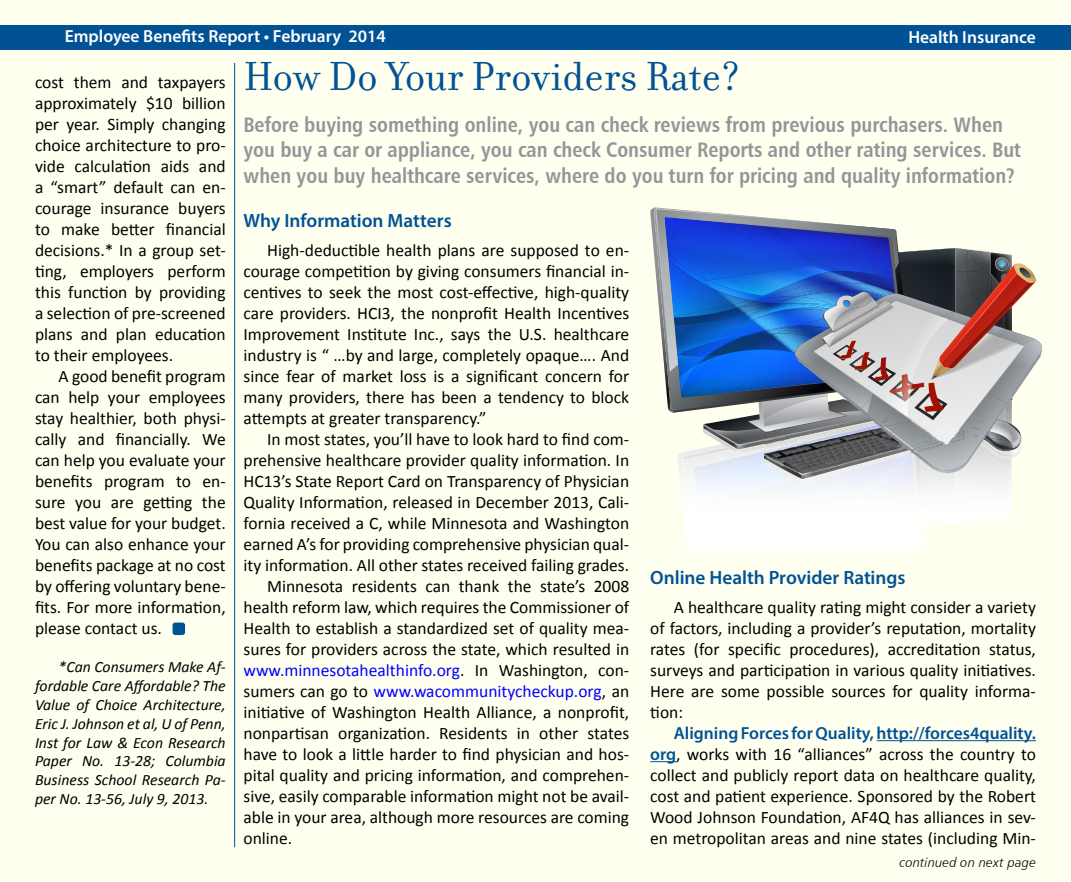
<style>
.page{position:relative;width:1071px;height:882px;background:#fff}
.page>*{position:absolute;margin:0;border:0;box-sizing:border-box;transform-origin:0 0}
.t1{font:43.75px "Filosofia";color:#005295}
.t2{font:21px/25.2px "Humanist 777 BT Bold Condensed B";color:#939598}
.t3{font:600 19.25px "Myriad Pro";color:#005295}
.t4{font:17.5px/21px "Calibri";color:#000;text-align:justify}
.t5{font:17.5px "Calibri";color:#00f}
.t6{font:600 17.5px "Myriad Pro";color:#fff}
.t7{font:600 17.5px "Myriad Pro";color:#005295}
.t8{font:italic 15.75px/18.9px "Calibri";color:#000;text-align:justify}
.t9{font:13.12px "Humanist 777 BT Light Italic B";letter-spacing:.015em;color:#000}
.s1{color:#000}
.s2{font-family:"Myriad Pro";font-weight:600;color:#005295}
</style>
<div class="page">
<div style="left:1px;top:1px;width:1070px;height:881px;background:#fffff0"></div>
<div style="left:0;top:25px;width:1071px;height:24px;background:#005295"></div>
<hr style="left:234px;top:63px;width:1px;height:784px;background:#005295">
<hr style="left:877px;top:740px;width:159px;height:1px;background:#005295">
<svg style="left:650px;top:761px;width:26px;height:1px"></svg>
<div style="left:173px;top:623px;width:12px;height:12px;background:#005295;border-radius:3px"></div>
<img style="left:650px;top:208px;width:392px;height:345px">
<img style="left:764px;top:424px;width:110px;height:50px">
<img style="left:930px;top:421px;width:54px;height:28px">
<p class="t6" style="left:65px;top:25px;width:323px">Employee Benefits Report • February 2014</p>
<p class="t6" style="left:908px;top:26px;width:129px">Health Insurance</p>
<p class="t4" style="left:35px;top:72px;width:192px">cost them and taxpayers approximately $10 billion per year. Simply changing choice architecture to pro&shy;vide calculation aids and a “smart” default can en&shy;courage insurance buyers to make better financial decisions.* In a group set&shy;ting, employers perform this function by providing a selection of pre-screened plans and plan education to their employees.</p>
<p class="t4" style="left:35px;top:366px;width:192px;text-indent:24px">A good benefit program can help your employees stay healthier, both physi&shy;cally and financially. We can help you evaluate your benefits program to en&shy;sure you are getting the best value for your budget.<br>You can also enhance your benefits package at no cost by offering voluntary bene&shy;fits. For more information, please contact us.</p>
<p class="t8" style="left:35px;top:657px;width:192px;text-indent:24px">*Can Consumers Make Af&shy;fordable Care Affordable? The Value of Choice Architecture, Eric J. Johnson et al, U of Penn, Inst for Law &amp; Econ Research Paper No. 13-28; Columbia Business School Research Pa&shy;per No. 13-56, July 9, 2013.</p>
<h1 class="t1" style="left:244px;top:52px;width:499px">How Do Your Providers Rate?</h1>
<p class="t2" style="left:244px;top:112px;width:779px">Before buying something online, you can check reviews from previous purchasers. When you buy a car or appliance, you can check Consumer Reports and other rating services. But when you buy healthcare services, where do you turn for pricing and quality information?</p>
<p class="t3" style="left:244px;top:208px;width:210px">Why Information Matters</p>
<p class="t4" style="left:244px;top:240px;width:387px;text-indent:24px">High-deductible health plans are supposed to en&shy;courage competition by giving consumers financial in&shy;centives to seek the most cost-effective, high-quality care providers. HCI3, the nonprofit Health Incentives Improvement Institute Inc., says the U.S. healthcare industry is “ …by and large, completely opaque…. And since fear of market loss is a significant concern for many providers, there has been a tendency to block attempts at greater transparency.”</p>
<p class="t4" style="left:267px;top:429px;width:364px">In most states, you’ll have to look hard to find com-</p>
<p class="t4" style="left:244px;top:450px;width:387px">prehensive healthcare provider quality information. In</p>
<p class="t4" style="left:244px;top:471px;width:387px">HC13’s State Report Card on Transparency of Physician</p>
<p class="t4" style="left:244px;top:492px;width:387px">Quality Information, released in December 2013, Cali-</p>
<p class="t4" style="left:244px;top:513px;width:387px">fornia received a C, while Minnesota and Washington</p>
<p class="t4" style="left:244px;top:534px;width:387px">earned A’s for providing comprehensive physician qual-</p>
<p class="t4" style="left:244px;top:555px;width:387px">ity information. All other states received failing grades.</p>
<p class="t4" style="left:267px;top:576px;width:364px">Minnesota residents can thank the state’s 2008</p>
<p class="t4" style="left:244px;top:597px;width:387px">health reform law, which requires the Commissioner of</p>
<p class="t4" style="left:244px;top:618px;width:387px">Health to establish a standardized set of quality mea-</p>
<p class="t4" style="left:244px;top:639px;width:387px">sures for providers across the state, which resulted in</p>
<p class="t5" style="left:244px;top:659px;width:387px">www.minnesotahealthinfo.org<span class="s1">. In Washington, con-</span></p>
<p class="t5" style="left:244px;top:680px;width:387px"><span class="s1">sumers can go to</span> www.wacommunitycheckup.org<span class="s1">, an</span></p>
<p class="t4" style="left:244px;top:702px;width:387px">initiative of Washington Health Alliance, a nonprofit,</p>
<p class="t4" style="left:244px;top:723px;width:387px">nonpartisan organization. Residents in other states</p>
<p class="t4" style="left:244px;top:744px;width:387px">have to look a little harder to find physician and hos-</p>
<p class="t4" style="left:244px;top:765px;width:387px">pital quality and pricing information, and comprehen-</p>
<p class="t4" style="left:244px;top:786px;width:387px">sive, easily comparable information might not be avail-</p>
<p class="t4" style="left:244px;top:807px;width:387px">able in your area, although more resources are coming</p>
<p class="t4" style="left:244px;top:828px;width:50px">online.</p>
<p class="t3" style="left:650px;top:565px;width:257px">Online Health Provider Ratings</p>
<p class="t4" style="left:650px;top:597px;width:387px;text-indent:24px">A healthcare quality rating might consider a variety of factors, including a provider’s reputation, mortality rates (for specific procedures), accreditation status, surveys and participation in various quality initiatives.<br>Here are some possible sources for quality informa&shy;tion:</p>
<p class="t7" style="left:674px;top:722px;width:364px">Aligning Forces for Quality, http://forces4quality.</p>
<p class="t4" style="left:650px;top:744px;width:387px"><span class="s2">org</span>, works with 16 “alliances” across the country to collect and publicly report data on healthcare quality, cost and patient experience. Sponsored by the Robert Wood Johnson Foundation, AF4Q has alliances in sev&shy;en metropolitan areas and nine states (including Min-</p>
<p class="t9" style="left:900px;top:855px;width:138px">continued on next page</p>
</div>
